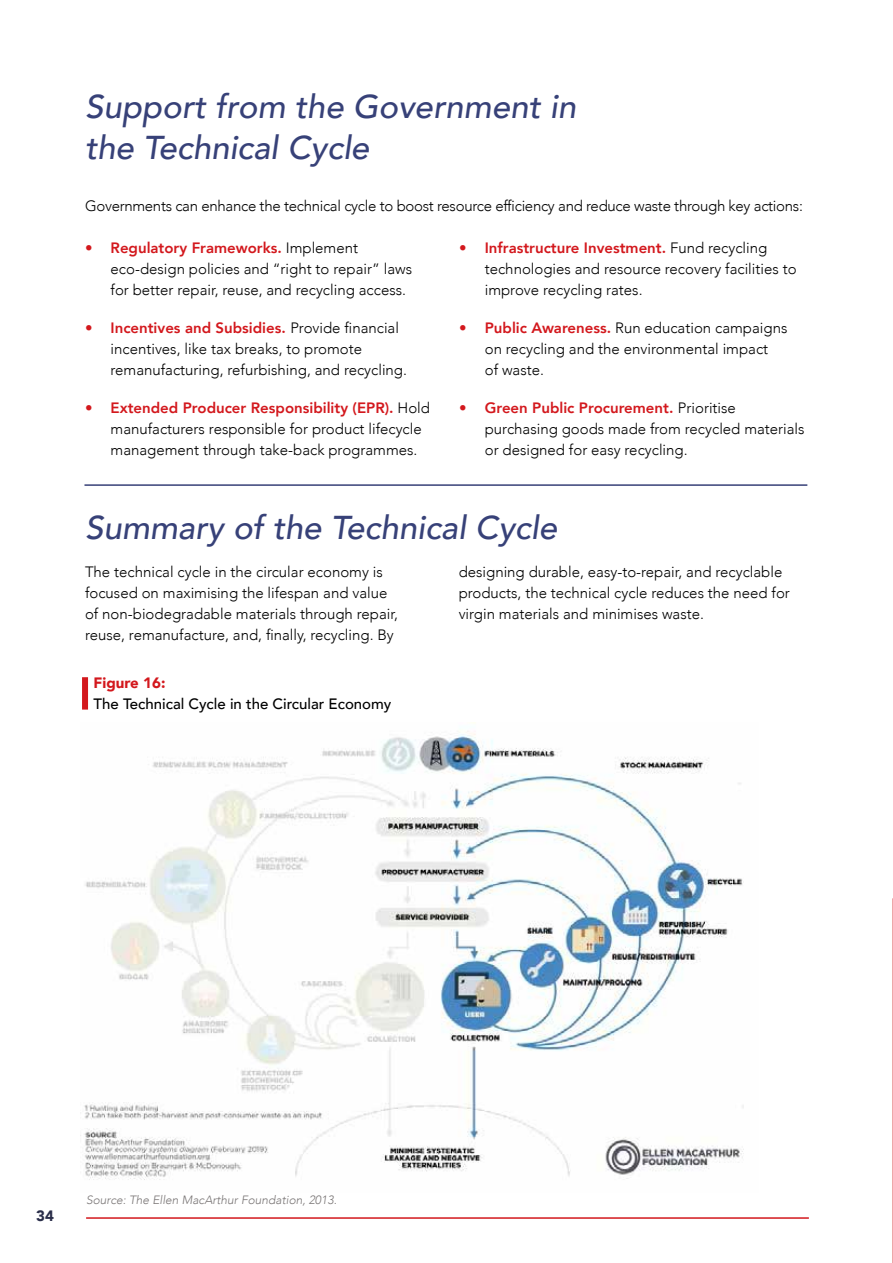
<style>
.page{position:relative;width:893px;height:1263px;background:#fff}
.page>*{position:absolute;margin:0;border:0;box-sizing:border-box;transform-origin:0 0}
.t1{font:italic 500 33px/40.5px "Avenir";color:#374178}
.t2{font:300 15px/21px "Avenir";color:#000}
.t3{font:300 15px "Avenir";letter-spacing:-.02em;color:#000}
.t4{font:500 15px "Avenir";color:#000}
.t5{font:900 15px "Avenir";color:#d3181d}
.t6{font:900 15px "Avenir";color:#2a2e4a}
.t7{font:italic 300 12px "Avenir";color:#7a7676}
.s1{font-weight:800;color:#d3181d}
</style>
<div class="page">
<img style="left:84px;top:722px;width:660px;height:458px">
<hr style="left:84px;top:484px;width:723px;height:2px;background:#374178">
<div style="left:82px;top:677px;width:6px;height:32px;background:#d3181d"></div>
<svg style="left:892px;top:898px;width:1px;height:365px"></svg>
<hr style="left:86px;top:1217px;width:723px;height:2px;background:#d3181d">
<h1 class="t1" style="left:85px;top:87px;width:492px">Support from the Government in the Technical Cycle</h1>
<p class="t3" style="left:85px;top:197px;width:719px">Governments can enhance the technical cycle to boost resource efficiency and reduce waste through key actions:</p>
<p class="t2" style="left:111px;top:237px;width:303px;text-indent:-26px"><span class="s1">• Regulatory Frameworks.</span> Implement eco‑design policies and “right to repair” laws for better repair, reuse, and recycling access.</p>
<p class="t2" style="left:111px;top:317px;width:298px;text-indent:-26px"><span class="s1">• Incentives and Subsidies.</span> Provide financial incentives, like tax breaks, to promote remanufacturing, refurbishing, and recycling.</p>
<p class="t2" style="left:111px;top:397px;width:321px;text-indent:-26px"><span class="s1">• Extended Producer Responsibility (EPR).</span> Hold manufacturers responsible for product lifecycle management through take-back programmes.</p>
<p class="t2" style="left:485px;top:237px;width:313px;text-indent:-26px"><span class="s1">• Infrastructure Investment.</span> Fund recycling technologies and resource recovery facilities to improve recycling rates.</p>
<p class="t2" style="left:485px;top:317px;width:304px;text-indent:-26px"><span class="s1">• Public Awareness.</span> Run education campaigns on recycling and the environmental impact<br>of waste.</p>
<p class="t2" style="left:485px;top:397px;width:321px;text-indent:-26px"><span class="s1">• Green Public Procurement.</span> Prioritise purchasing goods made from recycled materials or designed for easy recycling.</p>
<h1 class="t1" style="left:85px;top:508px;width:473px">Summary of the Technical Cycle</h1>
<p class="t2" style="left:85px;top:561px;width:314px">The technical cycle in the circular economy is focused on maximising the lifespan and value of non-biodegradable materials through repair, reuse, remanufacture, and, finally, recycling. By</p>
<p class="t2" style="left:459px;top:561px;width:333px">designing durable, easy-to-repair, and recyclable products, the technical cycle reduces the need for virgin materials and minimises waste.</p>
<p class="t5" style="left:94px;top:670px;width:73px">Figure 16:</p>
<p class="t4" style="left:94px;top:691px;width:299px">The Technical Cycle in the Circular Economy</p>
<p class="t6" style="left:36px;top:1203px;width:19px">34</p>
<p class="t7" style="left:86px;top:1193px;width:252px">Source: The Ellen MacArthur Foundation, 2013.</p>
</div>
